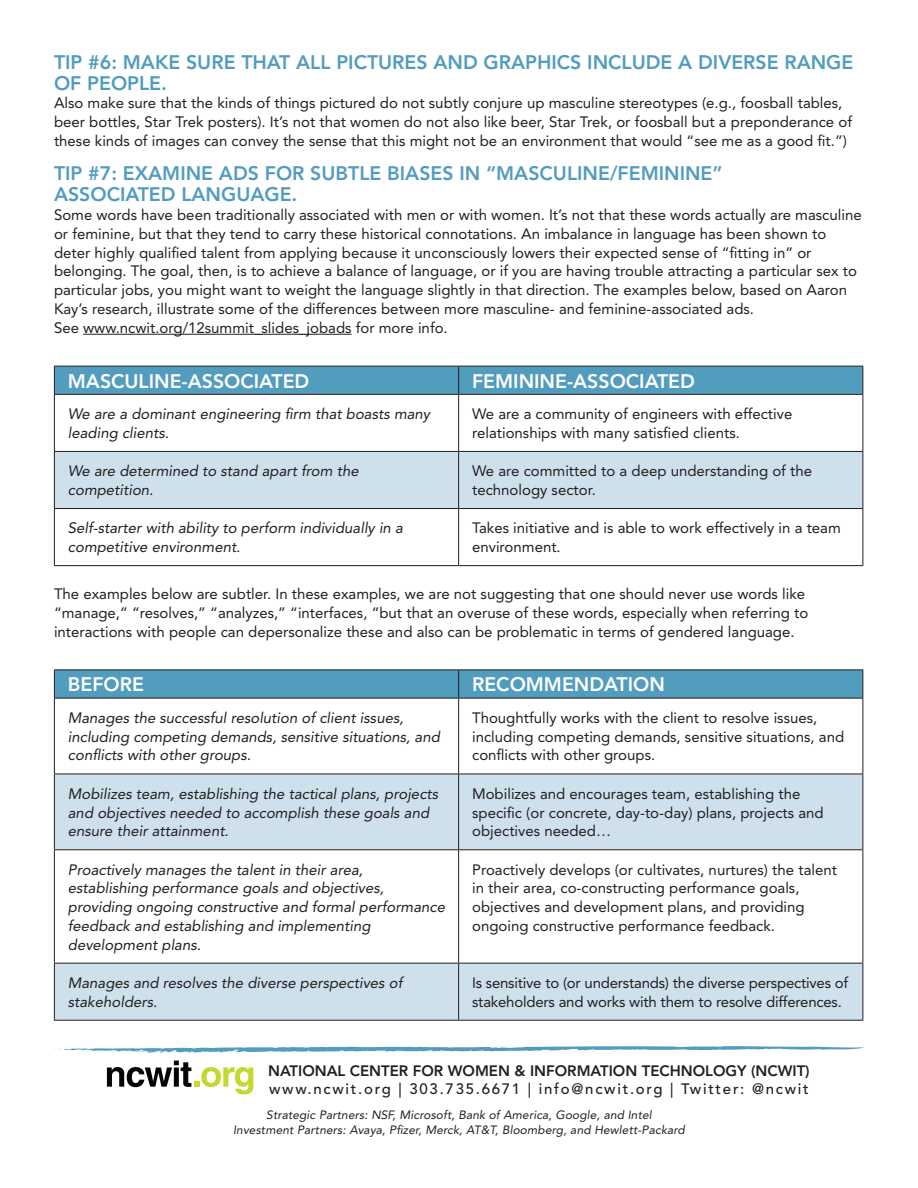
<style>
.page{position:relative;width:918px;height:1188px;background:#fff}
.page>*{position:absolute;margin:0;border:0;box-sizing:border-box;transform-origin:0 0}
.t1{font:800 19.5px/21px "Avenir LT Std";color:#529cbe}
.t2{font:800 19.5px "Avenir LT Std";color:#fff}
.t3{font:15px/18.8px "Avenir LT Std";color:#231f20}
.t4{font:italic 15px/18.8px "Avenir LT Std";color:#231f20}
.t5{font:500 15px "Avenir LT Std";letter-spacing:.115em;color:#231f20}
.t6{font:800 15px "Avenir LT Std";color:#231f20}
.t7{font:italic 12px "Avenir LT Std";letter-spacing:.01em;color:#231f20}
</style>
<div class="page">
<hr style="left:83px;top:334px;width:269px;height:1px;background:#231f20">
<div style="left:55px;top:452px;width:807px;height:56px;background:#cde0ec"></div>
<svg style="left:54px;top:366px;width:809px;height:28px;background:#5098b9"></svg>
<hr style="left:54px;top:394px;width:405px;height:1px;background:#231f20">
<hr style="left:54px;top:395px;width:1px;height:56px;background:#231f20">
<hr style="left:459px;top:394px;width:404px;height:1px;background:#231f20">
<hr style="left:458px;top:395px;width:1px;height:56px;background:#231f20">
<hr style="left:862px;top:395px;width:1px;height:56px;background:#231f20">
<hr style="left:54px;top:451px;width:405px;height:1px;background:#231f20">
<hr style="left:54px;top:452px;width:1px;height:56px;background:#231f20">
<hr style="left:459px;top:451px;width:404px;height:1px;background:#231f20">
<hr style="left:458px;top:452px;width:1px;height:56px;background:#231f20">
<hr style="left:862px;top:452px;width:1px;height:56px;background:#231f20">
<hr style="left:54px;top:508px;width:405px;height:1px;background:#231f20">
<hr style="left:54px;top:509px;width:1px;height:56px;background:#231f20">
<hr style="left:459px;top:508px;width:404px;height:1px;background:#231f20">
<hr style="left:458px;top:509px;width:1px;height:56px;background:#231f20">
<hr style="left:862px;top:509px;width:1px;height:56px;background:#231f20">
<hr style="left:54px;top:565px;width:405px;height:1px;background:#231f20">
<hr style="left:459px;top:565px;width:404px;height:1px;background:#231f20">
<svg style="left:55px;top:775px;width:807px;height:245px;fill:#cde0ec"></svg>
<svg style="left:54px;top:670px;width:809px;height:28px;background:#5098b9"></svg>
<hr style="left:54px;top:698px;width:405px;height:1px;background:#231f20">
<hr style="left:54px;top:698px;width:1px;height:76px;background:#231f20">
<hr style="left:459px;top:698px;width:404px;height:1px;background:#231f20">
<hr style="left:458px;top:698px;width:1px;height:76px;background:#231f20">
<hr style="left:862px;top:698px;width:1px;height:76px;background:#231f20">
<hr style="left:54px;top:774px;width:405px;height:1px;background:#231f20">
<hr style="left:54px;top:774px;width:1px;height:75px;background:#231f20">
<hr style="left:459px;top:774px;width:404px;height:1px;background:#231f20">
<hr style="left:458px;top:774px;width:1px;height:75px;background:#231f20">
<hr style="left:862px;top:774px;width:1px;height:75px;background:#231f20">
<hr style="left:54px;top:849px;width:405px;height:1px;background:#231f20">
<hr style="left:54px;top:850px;width:1px;height:113px;background:#231f20">
<hr style="left:459px;top:849px;width:404px;height:1px;background:#231f20">
<hr style="left:458px;top:850px;width:1px;height:113px;background:#231f20">
<hr style="left:862px;top:850px;width:1px;height:113px;background:#231f20">
<hr style="left:54px;top:963px;width:405px;height:1px;background:#231f20">
<hr style="left:54px;top:964px;width:1px;height:56px;background:#231f20">
<hr style="left:459px;top:963px;width:404px;height:1px;background:#231f20">
<hr style="left:458px;top:964px;width:1px;height:56px;background:#231f20">
<hr style="left:862px;top:964px;width:1px;height:56px;background:#231f20">
<hr style="left:54px;top:1020px;width:405px;height:1px;background:#231f20">
<hr style="left:459px;top:1020px;width:404px;height:1px;background:#231f20">
<svg style="left:107px;top:1061px;width:147px;height:34px"></svg>
<svg style="left:54px;top:1046px;width:810px;height:7px"></svg>
<p class="t1" style="left:54px;top:52px;width:801px">TIP #6: MAKE SURE THAT ALL PICTURES AND GRAPHICS INCLUDE A DIVERSE RANGE<br>OF PEOPLE.</p>
<p class="t3" style="left:54px;top:94px;width:800px">Also make sure that the kinds of things pictured do not subtly conjure up masculine stereotypes (e.g., foosball tables, beer bottles, Star Trek posters). It’s not that women do not also like beer, Star Trek, or foosball but a preponderance of these kinds of images can convey the sense that this might not be an environment that would “see me as a good fit.”)</p>
<p class="t1" style="left:54px;top:163px;width:670px">TIP #7: EXAMINE ADS FOR SUBTLE BIASES IN “MASCULINE/FEMININE”<br>ASSOCIATED LANGUAGE.</p>
<p class="t3" style="left:54px;top:206px;width:809px">Some words have been traditionally associated with men or with women. It’s not that these words actually are masculine or feminine, but that they tend to carry these historical connotations. An imbalance in language has been shown to deter highly qualified talent from applying because it unconsciously lowers their expected sense of “fitting in” or belonging. The goal, then, is to achieve a balance of language, or if you are having trouble attracting a particular sex to particular jobs, you might want to weight the language slightly in that direction. The examples below, based on Aaron Kay’s research, illustrate some of the differences between more masculine- and feminine-associated ads.<br>See www.ncwit.org/12summit_slides_jobads for more info.</p>
<p class="t2" style="left:68px;top:369px;width:243px">MASCULINE-ASSOCIATED</p>
<p class="t2" style="left:472px;top:369px;width:224px">FEMININE-ASSOCIATED</p>
<p class="t4" style="left:68px;top:405px;width:364px">We are a dominant engineering firm that boasts many leading clients.</p>
<p class="t3" style="left:472px;top:405px;width:322px">We are a community of engineers with effective relationships with many satisfied clients.</p>
<p class="t4" style="left:68px;top:462px;width:292px">We are determined to stand apart from the competition.</p>
<p class="t3" style="left:472px;top:462px;width:342px">We are committed to a deep understanding of the technology sector.</p>
<p class="t4" style="left:68px;top:519px;width:337px">Self-starter with ability to perform individually in a competitive environment.</p>
<p class="t3" style="left:472px;top:519px;width:370px">Takes initiative and is able to work effectively in a team environment.</p>
<p class="t3" style="left:54px;top:585px;width:756px">The examples below are subtler. In these examples, we are not suggesting that one should never use words like “manage,” “resolves,” “analyzes,” “interfaces, ”but that an overuse of these words, especially when referring to interactions with people can depersonalize these and also can be problematic in terms of gendered language.</p>
<p class="t2" style="left:68px;top:673px;width:78px">BEFORE</p>
<p class="t2" style="left:472px;top:673px;width:194px">RECOMMENDATION</p>
<p class="t4" style="left:68px;top:709px;width:374px">Manages the successful resolution of client issues, including competing demands, sensitive situations, and conflicts with other groups.</p>
<p class="t3" style="left:472px;top:709px;width:374px">Thoughtfully works with the client to resolve issues, including competing demands, sensitive situations, and conflicts with other groups.</p>
<p class="t4" style="left:68px;top:785px;width:372px">Mobilizes team, establishing the tactical plans, projects and objectives needed to accomplish these goals and ensure their attainment.</p>
<p class="t3" style="left:472px;top:784px;width:353px">Mobilizes and encourages team, establishing the specific (or concrete, day-to-day) plans, projects and objectives needed…</p>
<p class="t4" style="left:68px;top:860px;width:379px">Proactively manages the talent in their area, establishing performance goals and objectives, providing ongoing constructive and formal performance feedback and establishing and implementing development plans.</p>
<p class="t3" style="left:472px;top:860px;width:366px">Proactively develops (or cultivates, nurtures) the talent in their area, co-constructing performance goals, objectives and development plans, and providing ongoing constructive performance feedback.</p>
<p class="t4" style="left:68px;top:974px;width:336px">Manages and resolves the diverse perspectives of stakeholders.</p>
<p class="t3" style="left:472px;top:974px;width:378px">Is sensitive to (or understands) the diverse perspectives of stakeholders and works with them to resolve differences.</p>
<p class="t6" style="left:268px;top:1062px;width:543px">NATIONAL CENTER FOR WOMEN &amp; INFORMATION TECHNOLOGY (NCWIT)</p>
<p class="t5" style="left:269px;top:1081px;width:541px">www.ncwit.org | 303.735.6671 | info@ncwit.org | Twitter: @ncwit</p>
<p class="t7" style="left:266px;top:1108px;width:387px">Strategic Partners: NSF, Microsoft, Bank of America, Google, and Intel</p>
<p class="t7" style="left:233px;top:1123px;width:453px">Investment Partners: Avaya, Pfizer, Merck, AT&amp;T, Bloomberg, and Hewlett-Packard</p>
</div>
